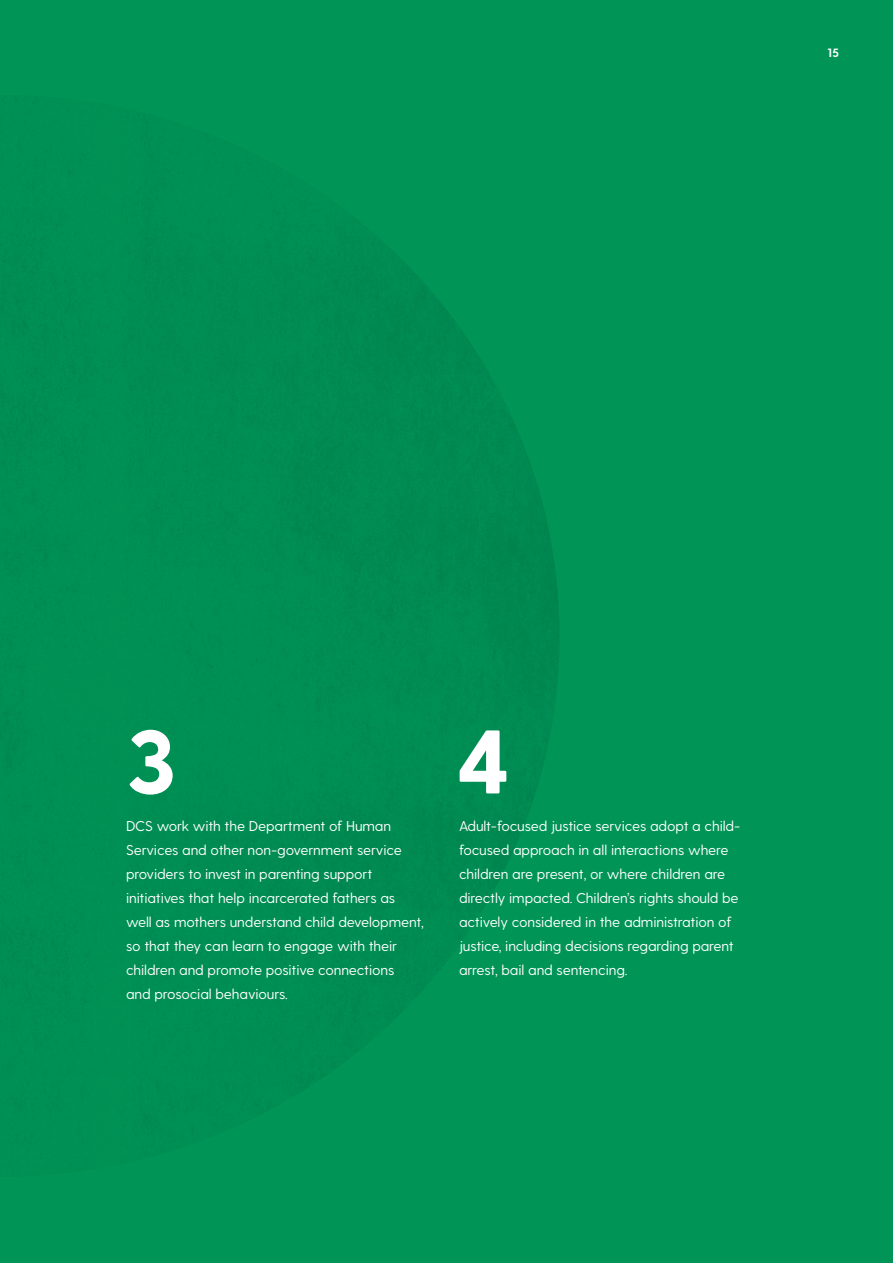
<style>
.page{position:relative;width:893px;height:1263px;background:#009457}
.page>*{position:absolute;margin:0;border:0;box-sizing:border-box;transform-origin:0 0}
.Facts_Numbers{font:800 90px "Greycliff CF";color:#fff}
.Paragraph_Standard{font:14.25px/24px "Greycliff CF";letter-spacing:-.01em;color:#fff}
.t1{font:700 12px "Greycliff CF";color:#fff}
</style>
<div class="page">
<p class="t1" style="left:827px;top:45px;width:13px">15</p>
<p class="Facts_Numbers" style="left:126px;top:707px;width:52px">3</p>
<p class="Facts_Numbers" style="left:456px;top:707px;width:56px">4</p>
<p class="Paragraph_Standard" style="left:459px;top:814px;width:283px">Adult-focused justice services adopt a child&shy;focused approach in all interactions where children are present, or where children are directly impacted. Children’s rights should be actively considered in the administration of justice, including decisions regarding parent arrest, bail and sentencing.</p>
<p class="Paragraph_Standard" style="left:126px;top:814px;width:299px">DCS work with the Department of Human Services and other non-government service providers to invest in parenting support initiatives that help incarcerated fathers as well as mothers understand child development, so that they can learn to engage with their children and promote positive connections<br>and prosocial behaviours.</p>
</div>
